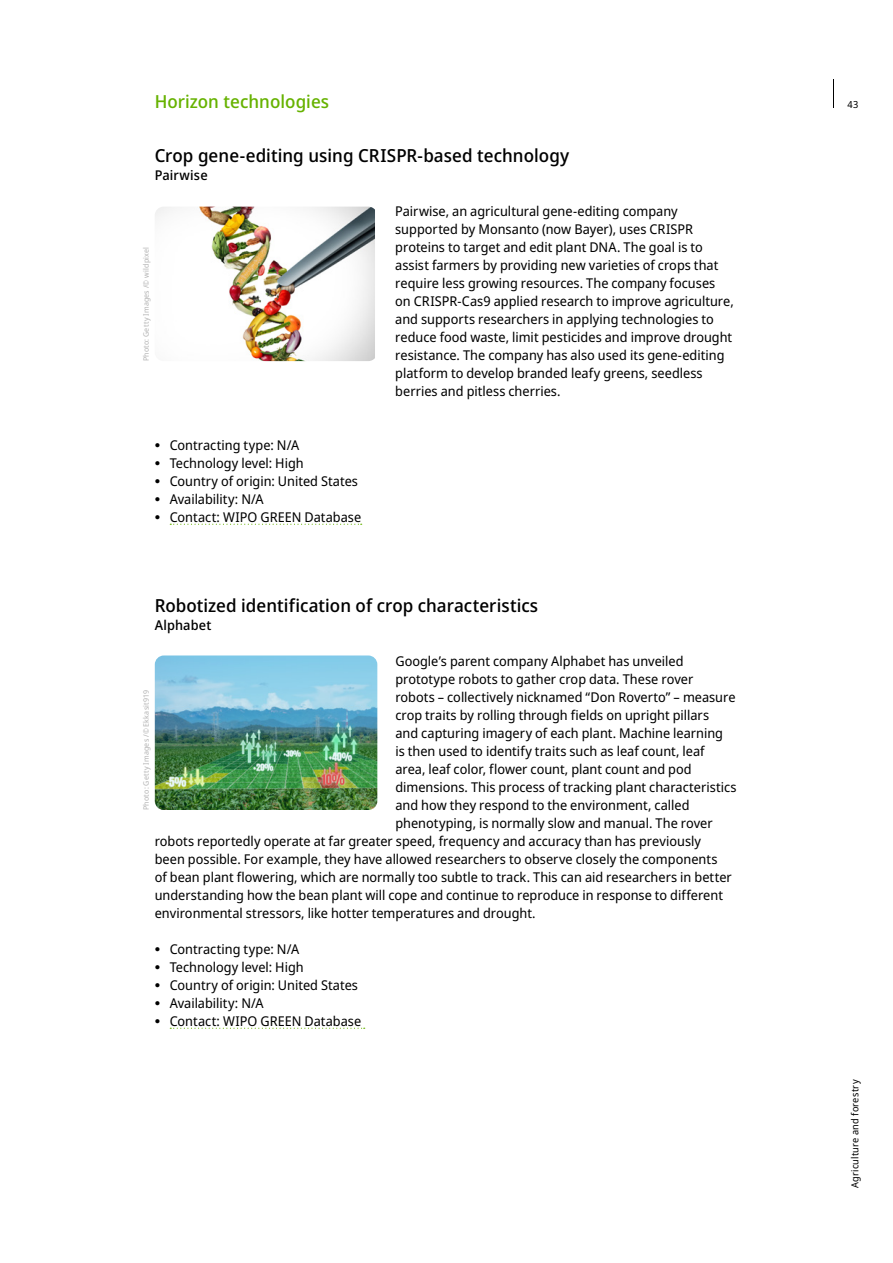
<style>
.page{position:relative;width:893px;height:1263px;background:#fff}
.page>*{position:absolute;margin:0;border:0;box-sizing:border-box;transform-origin:0 0}
.H5_title{font:500 18px "Noto Sans Display";color:#000}
.H5_tech_type{font:500 18px "Noto Sans Display";color:#66b200}
.Body{font:13.5px/18px "Noto Sans Display";color:#000}
.H5_company{font:500 13.5px "Noto Sans Display";letter-spacing:.015em;color:#000}
.t1{font:9.75px "Noto Sans Display";letter-spacing:.025em;color:#000}
.Photo{font:7.5px "Noto Sans Display";letter-spacing:.025em;color:#b3b3b3}
.s1{font-family:"Noto Sans Math"}
</style>
<div class="page">
<svg style="left:170px;top:524px;width:192px;height:1px"></svg>
<svg style="left:170px;top:1028px;width:195px;height:1px"></svg>
<img style="left:155px;top:207px;width:220px;height:154px">
<img style="left:155px;top:656px;width:222px;height:154px">
<p class="H5_tech_type" style="left:155px;top:89px;width:176px">Horizon technologies</p>
<p class="t1" style="left:847px;top:97px;width:12px">43</p>
<p class="H5_title" style="left:155px;top:143px;width:416px">Crop gene-editing using CRISPR-based technology</p>
<p class="H5_company" style="left:155px;top:166px;width:54px">Pairwise</p>
<p class="Body" style="left:395px;top:202px;width:340px">Pairwise, an agricultural gene-editing company supported by Monsanto (now Bayer), uses CRISPR proteins to target and edit plant DNA. The goal is to assist farmers by providing new varieties of crops that require less growing resources. The company focuses on CRISPR-Cas9 applied research to improve agriculture, and supports researchers in applying technologies to reduce food waste, limit pesticides and improve drought resistance. The company has also used its gene-editing platform to develop branded leafy greens, seedless berries and pitless cherries.</p>
<p class="Photo" style="left:141px;top:361px;width:116px;rotate:-90deg">Photo: Getty Images /© wildpixel</p>
<p class="Body" style="left:155px;top:436px;width:146px"><span class="s1">⦁</span> Contracting type: N/A</p>
<p class="Body" style="left:155px;top:454px;width:150px"><span class="s1">⦁</span> Technology level: High</p>
<p class="Body" style="left:155px;top:472px;width:205px"><span class="s1">⦁</span> Country of origin: United States</p>
<p class="Body" style="left:155px;top:490px;width:110px"><span class="s1">⦁</span> Availability: N/A</p>
<p class="Body" style="left:155px;top:508px;width:208px"><span class="s1">⦁</span> Contact: WIPO GREEN Database</p>
<p class="H5_title" style="left:155px;top:593px;width:385px">Robotized identification of crop characteristics</p>
<p class="H5_company" style="left:155px;top:616px;width:58px">Alphabet</p>
<p class="Body" style="left:395px;top:652px;width:290px">Google’s parent company Alphabet has unveiled</p>
<p class="Body" style="left:395px;top:670px;width:299px">prototype robots to gather crop data. These rover</p>
<p class="Body" style="left:395px;top:688px;width:342px">robots – collectively nicknamed “Don Roverto” – measure</p>
<p class="Body" style="left:395px;top:706px;width:315px">crop traits by rolling through fields on upright pillars</p>
<p class="Body" style="left:395px;top:724px;width:329px">and capturing imagery of each plant. Machine learning</p>
<p class="Body" style="left:395px;top:742px;width:311px">is then used to identify traits such as leaf count, leaf</p>
<p class="Body" style="left:395px;top:760px;width:298px">area, leaf color, flower count, plant count and pod</p>
<p class="Body" style="left:395px;top:778px;width:342px">dimensions. This process of tracking plant characteristics</p>
<p class="Body" style="left:395px;top:796px;width:296px">and how they respond to the environment, called</p>
<p class="Body" style="left:395px;top:814px;width:319px">phenotyping, is normally slow and manual. The rover</p>
<p class="Body" style="left:155px;top:832px;width:548px">robots reportedly operate at far greater speed, frequency and accuracy than has previously</p>
<p class="Body" style="left:155px;top:850px;width:564px">been possible. For example, they have allowed researchers to observe closely the components</p>
<p class="Body" style="left:155px;top:868px;width:578px">of bean plant flowering, which are normally too subtle to track. This can aid researchers in better</p>
<p class="Body" style="left:155px;top:886px;width:570px">understanding how the bean plant will cope and continue to reproduce in response to different</p>
<p class="Body" style="left:155px;top:904px;width:382px">environmental stressors, like hotter temperatures and drought.</p>
<p class="Body" style="left:155px;top:940px;width:146px"><span class="s1">⦁</span> Contracting type: N/A</p>
<p class="Body" style="left:155px;top:958px;width:150px"><span class="s1">⦁</span> Technology level: High</p>
<p class="Body" style="left:155px;top:976px;width:205px"><span class="s1">⦁</span> Country of origin: United States</p>
<p class="Body" style="left:155px;top:994px;width:110px"><span class="s1">⦁</span> Availability: N/A</p>
<p class="Body" style="left:155px;top:1012px;width:208px"><span class="s1">⦁</span> Contact: WIPO GREEN Database</p>
<p class="Photo" style="left:141px;top:810px;width:122px;rotate:-90deg">Photo: Getty Images /© Ekkasit919</p>
<p class="t1" style="left:848px;top:1188px;width:110px;rotate:-90deg">Agriculture and forestry</p>
</div>
